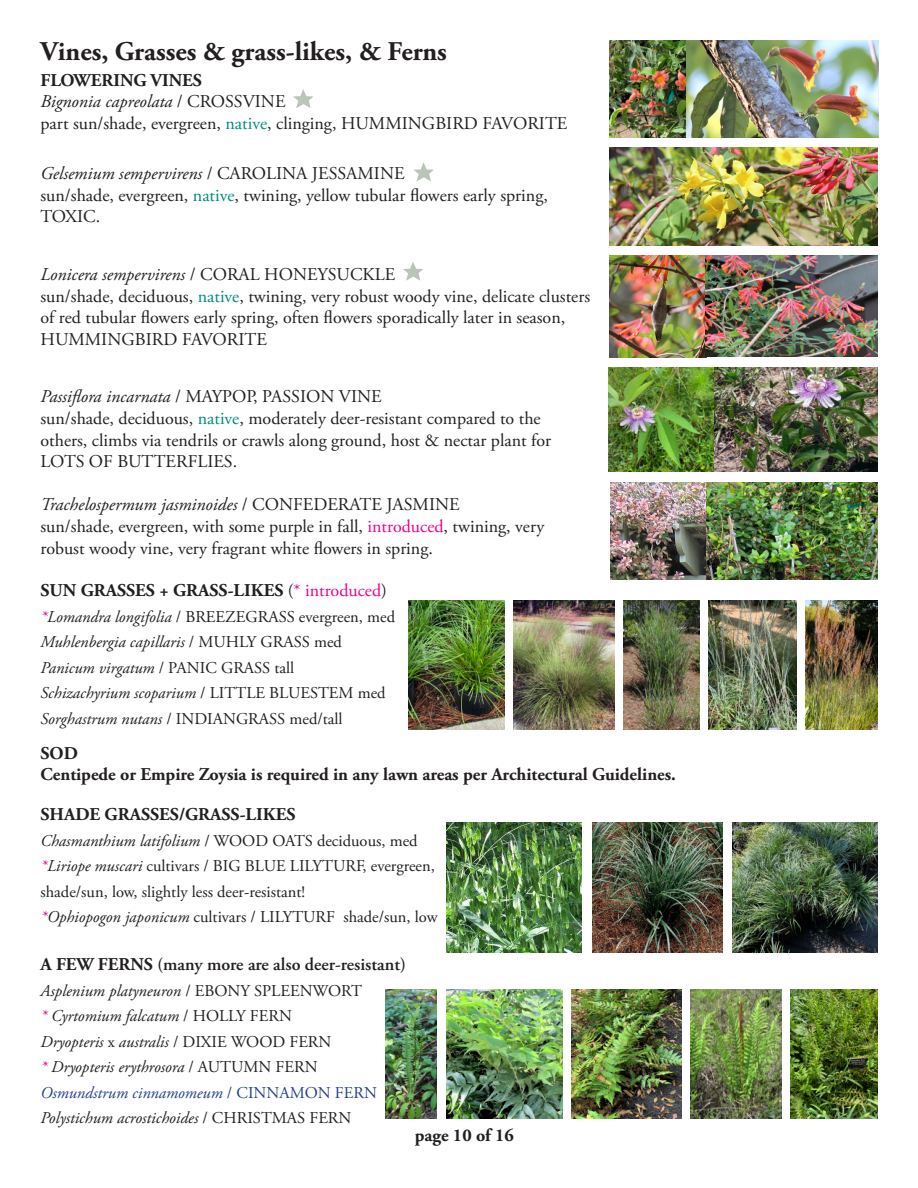
<style>
.page{position:relative;width:918px;height:1188px;background:#fff}
.page>*{position:absolute;margin:0;border:0;box-sizing:border-box;transform-origin:0 0}
.t1{font:700 27px "Adobe Garamond Pro";color:#231f20}
.t2{font:18px/21.6px "Adobe Garamond Pro";color:#231f20}
.t3{font:700 18px/21.6px "Adobe Garamond Pro";color:#231f20}
.t4{font:600 18px "Adobe Garamond Pro";color:#231f20}
.t5{font:italic 16.5px/25.5px "Adobe Garamond Pro";color:#231f20}
.t6{font:16.5px/25.5px "Adobe Garamond Pro";color:#231f20}
.s1{font-weight:700}
.s2{font-style:italic}
.s3{color:#008c7f}
.s4{color:#ed028c}
.s5{font-weight:400}
.s6{font-weight:400;color:#ed028c}
.s7{font-style:normal}
.s8{font-style:italic;color:#ed028c}
.s9{color:#253f8e}
.s10{font-style:normal;color:#253f8e}
</style>
<div class="page">
<svg style="left:293px;top:89px;width:20px;height:19px"></svg>
<svg style="left:413px;top:162px;width:21px;height:19px"></svg>
<svg style="left:403px;top:262px;width:20px;height:19px"></svg>
<img style="left:623px;top:600px;width:77px;height:130px">
<img style="left:446px;top:822px;width:136px;height:130px">
<img style="left:593px;top:822px;width:129px;height:130px">
<img style="left:733px;top:822px;width:145px;height:130px">
<img style="left:408px;top:600px;width:96px;height:130px">
<img style="left:709px;top:600px;width:87px;height:130px">
<img style="left:385px;top:989px;width:52px;height:130px">
<img style="left:791px;top:989px;width:87px;height:130px">
<img style="left:691px;top:989px;width:90px;height:130px">
<img style="left:609px;top:148px;width:269px;height:97px">
<img style="left:610px;top:40px;width:77px;height:97px">
<img style="left:687px;top:40px;width:191px;height:97px">
<img style="left:513px;top:600px;width:101px;height:130px">
<img style="left:609px;top:256px;width:269px;height:101px">
<img style="left:610px;top:482px;width:96px;height:97px">
<img style="left:706px;top:482px;width:172px;height:97px">
<img style="left:447px;top:989px;width:115px;height:130px">
<img style="left:608px;top:368px;width:270px;height:104px">
<img style="left:572px;top:989px;width:109px;height:130px">
<img style="left:805px;top:600px;width:72px;height:130px">
<h1 class="t1" style="left:40px;top:36px;width:408px">Vines, Grasses &amp; grass-likes, &amp; Ferns</h1>
<p class="t2" style="left:40px;top:70px;width:528px"><span class="s1">FLOWERING VINES<br></span><span class="s2">Bignonia capreolata</span> / CROSSVINE<br>part sun/shade, evergreen, <span class="s3">native</span>, clinging, HUMMINGBIRD FAVORITE</p>
<p class="t2" style="left:40px;top:163px;width:509px"><span class="s2">Gelsemium sempervirens</span> / CAROLINA JESSAMINE<br>sun/shade, evergreen, <span class="s3">native</span>, twining, yellow tubular flowers early spring,<br>TOXIC.</p>
<p class="t2" style="left:40px;top:264px;width:551px"><span class="s2">Lonicera sempervirens</span> / CORAL HONEYSUCKLE<br>sun/shade, deciduous, <span class="s3">native</span>, twining, very robust woody vine, delicate clusters of red tubular flowers early spring, often flowers sporadically later in season, HUMMINGBIRD FAVORITE</p>
<p class="t2" style="left:40px;top:386px;width:512px"><span class="s2">Passiflora incarnata</span> / MAYPOP, PASSION VINE<br>sun/shade, deciduous, <span class="s3">native</span>, moderately deer-resistant compared to the others, climbs via tendrils or crawls along ground, host &amp; nectar plant for LOTS OF BUTTERFLIES.</p>
<p class="t2" style="left:40px;top:494px;width:505px"><span class="s2">Trachelospermum jasminoides</span> / CONFEDERATE JASMINE<br>sun/shade, evergreen, with some purple in fall, <span class="s4">introduced</span>, twining, very robust woody vine, very fragrant white flowers in spring.</p>
<p class="t3" style="left:40px;top:580px;width:348px">SUN GRASSES + GRASS-LIKES <span class="s5">(</span><span class="s6">* introduced</span><span class="s5">)</span></p>
<p class="t5" style="left:40px;top:604px;width:356px"><span class="s4">*</span>Lomandra longifolia <span class="s7">/ BREEZEGRASS evergreen, med </span>Muhlenbergia capillaris <span class="s7">/ MUHLY GRASS med </span>Panicum virgatum <span class="s7">/ PANIC GRASS tall<br></span>Schizachyrium scoparium <span class="s7">/ LITTLE BLUESTEM med </span>Sorghastrum nutans <span class="s7">/ INDIANGRASS med/tall</span></p>
<p class="t3" style="left:40px;top:742px;width:637px">SOD<br>Centipede or Empire Zoysia is required in any lawn areas per Architectural Guidelines.</p>
<p class="t3" style="left:40px;top:804px;width:256px">SHADE GRASSES/GRASS-LIKES</p>
<p class="t6" style="left:40px;top:829px;width:399px"><span class="s2">Chasmanthium latifolium</span> / WOOD OATS deciduous, med <span class="s8">*</span><span class="s2">Liriope muscari</span> cultivars / BIG BLUE LILYTURF, evergreen, shade/sun, low, slightly less deer-resistant!<br><span class="s8">*</span><span class="s2">Ophiopogon japonicum</span> cultivars / LILYTURF shade/sun, low</p>
<p class="t4" style="left:40px;top:954px;width:367px"><span class="s1">A FEW FERNS</span> (many more are also deer-resistant)</p>
<p class="t5" style="left:40px;top:978px;width:338px">Asplenium platyneuron <span class="s7">/ EBONY SPLEENWORT<br></span><span class="s4">*</span> Cyrtomium falcatum <span class="s7">/ HOLLY FERN<br></span>Dryopteris <span class="s7">x</span> australis <span class="s7">/ DIXIE WOOD FERN<br></span><span class="s4">*</span> Dryopteris erythrosora <span class="s7">/ AUTUMN FERN </span><span class="s9">Osmundstrum cinnamomeum</span> <span class="s10">/ CINNAMON FERN </span>Polystichum acrostichoides <span class="s7">/ CHRISTMAS FERN</span></p>
<p class="t3" style="left:415px;top:1125px;width:101px">page 10 of 16</p>
</div>
